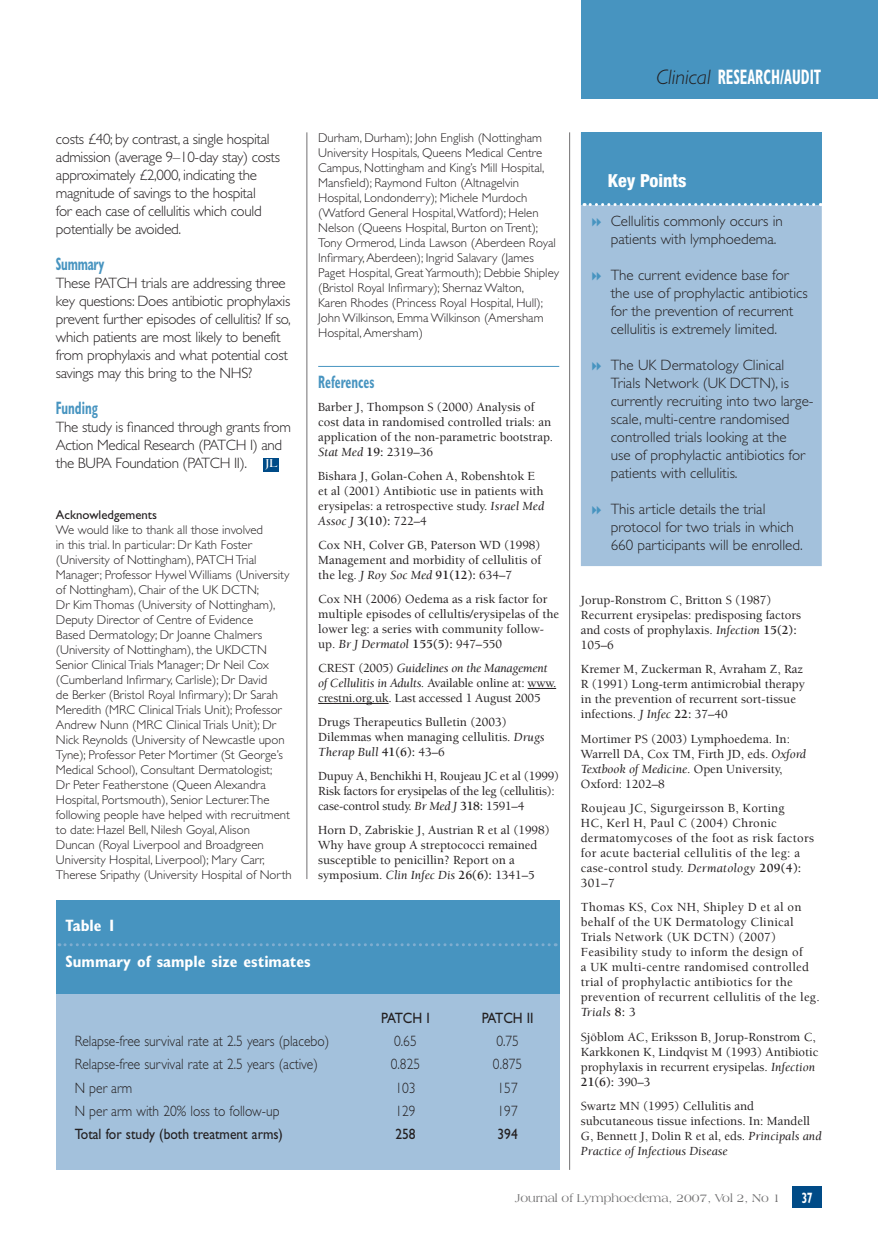
<style>
.page{position:relative;width:878px;height:1247px;background:#fff}
.page>*{position:absolute;margin:0;border:0;box-sizing:border-box;transform-origin:0 0}
.t1{font:700 condensed 21px "Gill Sans";color:#fff;scale:.7 1}
.t2{font:700 condensed 18px "Gill Sans";color:#4794c0;scale:.7 1}
.t3{font:800 condensed 18px "Helvetica Neue";color:#fff}
.t4{font:700 condensed 18px "Gill Sans";letter-spacing:-.02em;color:#4794c0;scale:.7 1}
.t5{font:700 condensed 16.5px/36px "Gill Sans";color:#fff}
.t6{font:300 15px/18px "Gill Sans";letter-spacing:-.02em;color:#231f20}
.t7{font:300 15px/18px "Gill Sans";color:#231f20}
.t8{font:300 15px "Gill Sans";color:#231f20;scale:.9 1}
.t9{font:15px "Gill Sans";color:#231f20;scale:.9 1}
.t10{font:700 condensed 15px "Gill Sans";color:#fff;scale:.7 1}
.t11{font:500 12.75px/15px "Berkeley";color:#231f20}
.t12{font:300 12.75px/15px "Gill Sans";color:#231f20}
.t13{font:500 12.75px/15px "Berkeley";letter-spacing:.02em;color:#231f20}
.t14{font:500 12.75px/15px "Berkeley";letter-spacing:-.02em;color:#231f20}
.t15{font:12.75px "Gill Sans";color:#231f20}
.t16{font:12px "Americana BT";color:#727172}
.t17{font:700 10.5px "Trajan Pro";color:#fff}
.s1{font-weight:300;font-style:italic;font-stretch:normal;color:#231f20}
.s2{font-weight:400;font-style:italic}
.s3{font-weight:700}
.s4{font-family:"Americana BT";font-size:12.15px}
</style>
<div class="page">
<hr style="left:306px;top:132px;width:1px;height:747px;background:#727172">
<hr style="left:569px;top:132px;width:1px;height:1038px;background:#727172">
<hr style="left:318px;top:366px;width:241px;height:1px;background:#4794c0">
<svg style="left:527px;top:688px;width:29px;height:1px"></svg>
<hr style="left:318px;top:703px;width:70px;height:1px;background:#231f20">
<div style="left:580px;top:0;width:297px;height:98px;background:#4794c0"></div>
<div style="left:791px;top:1187px;width:30px;height:21px;background:#004b87"></div>
<div style="left:56px;top:993px;width:503px;height:177px;background:#a3c1dc"></div>
<div style="left:56px;top:900px;width:503px;height:94px;background:#4794c0"></div>
<svg style="left:59px;top:943px;width:497px;height:3px"></svg>
<div style="left:263px;top:458px;width:16px;height:14px;background:#004b87"></div>
<div style="left:581px;top:133px;width:239px;height:432px;background:#a3c1dc"></div>
<div style="left:580px;top:132px;width:241px;height:434px;border:2px solid #a3c1dc"></div>
<div style="left:580px;top:132px;width:241px;height:73px;background:#4794c0"></div>
<svg style="left:583px;top:203px;width:237px;height:3px"></svg>
<h1 class="t1" style="left:656px;top:65px;width:237px"><span class="s1">Clinical</span> RESEARCH/AUDIT</h1>
<p class="t12" style="left:318px;top:130px;width:242px">Durham, Durham); John English (Nottingham University Hospitals, Queens Medical Centre Campus, Nottingham and King’s Mill Hospital, Mansfield); Raymond Fulton (Altnagelvin Hospital, Londonderry); Michele Murdoch (Watford General Hospital, Watford); Helen Nelson (Queens Hospital, Burton on Trent); Tony Ormerod, Linda Lawson (Aberdeen Royal Infirmary, Aberdeen); Ingrid Salavary (James Paget Hospital, Great Yarmouth); Debbie Shipley (Bristol Royal Infirmary); Shernaz Walton,<br>Karen Rhodes (Princess Royal Hospital, Hull); John Wilkinson, Emma Wilkinson (Amersham Hospital, Amersham)</p>
<h2 class="t2" style="left:318px;top:371px;width:82px">References</h2>
<p class="t11" style="left:318px;top:400px;width:236px">Barber J, Thompson S (2000) Analysis of cost data in randomised controlled trials: an application of the non-parametric bootstrap.<br><span class="s2">Stat Med</span> <span class="s3">19:</span> 2319–36</p>
<p class="t11" style="left:318px;top:469px;width:227px">Bishara J, Golan-Cohen A, Robenshtok E et al (2001) Antibiotic use in patients with erysipelas: a retrospective study. <span class="s2">Israel Med Assoc J</span> <span class="s3">3(10):</span> 722–4</p>
<p class="t11" style="left:318px;top:538px;width:224px;text-align:justify">Cox NH, Colver GB, Paterson WD (1998)<br>Management and morbidity of cellulitis of the leg. <span class="s2">J Roy Soc Med</span> <span class="s3">91(12):</span> 634–7</p>
<p class="t11" style="left:318px;top:592px;width:242px">Cox NH (2006) Oedema as a risk factor for multiple episodes of cellultis/erysipelas of the lower leg: a series with community follow&shy;up. <span class="s2">Br J Dermatol</span> <span class="s3">155(5):</span> 947–550</p>
<p class="t11" style="left:318px;top:661px;width:239px">CREST (2005) <span class="s2">Guidelines on the Management of Cellulitis in Adults.</span> Available online at: www. crestni.org.uk. Last accessed 1 August 2005</p>
<p class="t11" style="left:318px;top:715px;width:228px">Drugs Therapeutics Bulletin (2003)<br>Dilemmas when managing cellulitis. <span class="s2">Drugs<br>Therap Bull</span> <span class="s3">41(6):</span> 43–6</p>
<p class="t14" style="left:318px;top:769px;width:242px">Dupuy A, Benchikhi H, Roujeau JC et al (1999)<br>Risk factors for erysipelas of the leg (cellulitis): case-control study. <span class="s2">Br Med J</span> <span class="s3">318:</span> 1591–4</p>
<p class="t11" style="left:318px;top:823px;width:233px">Horn D, Zabriskie J, Austrian R et al (1998)<br>Why have group A streptococci remained susceptible to penicillin? Report on a symposium. <span class="s2">Clin Infec Dis</span> <span class="s3">26(6):</span> 1341–5</p>
<p class="t6" style="left:56px;top:130px;width:225px">costs £40; by contrast, a single hospital admission (average 9–10-day stay) costs approximately £2,000, indicating the magnitude of savings to the hospital<br>for each case of cellulitis which could potentially be avoided.</p>
<h2 class="t4" style="left:56px;top:253px;width:71px">Summary</h2>
<p class="t6" style="left:56px;top:274px;width:236px">These PATCH trials are addressing three key questions: Does antibiotic prophylaxis prevent further episodes of cellulitis? If so, which patients are most likely to benefit from prophylaxis and what potential cost savings may this bring to the NHS?</p>
<h2 class="t2" style="left:56px;top:397px;width:61px">Funding</h2>
<p class="t6" style="left:56px;top:418px;width:236px">The study is financed through grants from<br>Action Medical Research (PATCH I) and the BUPA Foundation (PATCH II).</p>
<p class="t15" style="left:56px;top:507px;width:103px">Acknowledgements</p>
<p class="t12" style="left:56px;top:522px;width:237px">We would like to thank all those involved<br>in this trial. In particular: Dr Kath Foster (University of Nottingham), PATCH Trial Manager; Professor Hywel Williams (University of Nottingham), Chair of the UK DCTN;<br>Dr Kim Thomas (University of Nottingham), Deputy Director of Centre of Evidence<br>Based Dermatology; Dr Joanne Chalmers (University of Nottingham), the UKDCTN Senior Clinical Trials Manager; Dr Neil Cox (Cumberland Infirmary, Carlisle); Dr David<br>de Berker (Bristol Royal Infirmary); Dr Sarah Meredith (MRC Clinical Trials Unit); Professor Andrew Nunn (MRC Clinical Trials Unit); Dr Nick Reynolds (University of Newcastle upon Tyne); Professor Peter Mortimer (St George’s Medical School), Consultant Dermatologist;<br>Dr Peter Featherstone (Queen Alexandra Hospital, Portsmouth), Senior Lecturer.The following people have helped with recruitment to date: Hazel Bell, Nilesh Goyal, Alison Duncan (Royal Liverpool and Broadgreen University Hospital, Liverpool); Mary Carr, Therese Sripathy (University Hospital of North</p>
<h2 class="t3" style="left:607px;top:169px;width:80px">Key Points</h2>
<p class="t7" style="left:610px;top:212px;width:174px">Cellulitis commonly occurs in patients with lymphoedema.</p>
<p class="t7" style="left:610px;top:266px;width:198px">The current evidence base for the use of prophylactic antibiotics for the prevention of recurrent cellulitis is extremely limited.</p>
<p class="t7" style="left:610px;top:356px;width:204px">The UK Dermatology Clinical<br>Trials Network (UK DCTN), is currently recruiting into two large&shy;scale, multi-centre randomised controlled trials looking at the<br>use of prophylactic antibiotics for patients with cellulitis.</p>
<p class="t7" style="left:610px;top:500px;width:193px">This article details the trial protocol for two trials in which<br>660 participants will be enrolled.</p>
<p class="t17" style="left:265px;top:457px;width:14px">J<span class="s4">L</span></p>
<p class="t11" style="left:580px;top:593px;width:222px">Jorup-Ronstrom C, Britton S (1987)<br>Recurrent erysipelas: predisposing factors and costs of prophylaxis. <span class="s2">Infection</span> <span class="s3">15(2):<br></span>105–6</p>
<p class="t11" style="left:580px;top:662px;width:225px">Kremer M, Zuckerman R, Avraham Z, Raz R (1991) Long-term antimicrobial therapy in the prevention of recurrent sort-tissue infections. <span class="s2">J Infec</span> <span class="s3">22:</span> 37–40</p>
<p class="t11" style="left:580px;top:731px;width:226px">Mortimer PS (2003) Lymphoedema. In:<br>Warrell DA, Cox TM, Firth JD, eds. <span class="s2">Oxford Textbook of Medicine</span>. Open University, Oxford: 1202–8</p>
<p class="t13" style="left:580px;top:801px;width:234px">Roujeau JC, Sigurgeirsson B, Korting<br>HC, Kerl H, Paul C (2004) Chronic dermatomycoses of the foot as risk factors for acute bacterial cellulitis of the leg: a case-control study. <span class="s2">Dermatology</span> <span class="s3">209(4):<br></span>301–7</p>
<p class="t13" style="left:580px;top:900px;width:240px">Thomas KS, Cox NH, Shipley D et al on behalf of the UK Dermatology Clinical Trials Network (UK DCTN) (2007)<br>Feasibility study to inform the design of<br>a UK multi-centre randomised controlled trial of prophylactic antibiotics for the prevention of recurrent cellulitis of the leg.<br><span class="s2">Trials</span> <span class="s3">8:</span> 3</p>
<p class="t11" style="left:580px;top:1029px;width:239px">Sjöblom AC, Eriksson B, Jorup-Ronstrom C, Karkkonen K, Lindqvist M (1993) Antibiotic prophylaxis in recurrent erysipelas. <span class="s2">Infection </span><span class="s3">21(6):</span> 390–3</p>
<p class="t11" style="left:580px;top:1099px;width:242px">Swartz MN (1995) Cellulitis and subcutaneous tissue infections. In: Mandell G, Bennett J, Dolin R et al, eds. <span class="s2">Principals and Practice of Infectious Disease</span></p>
<p class="t16" style="left:515px;top:1191px;width:267px">Journal of Lymphoedema, 2007, Vol 2, No 1</p>
<p class="t10" style="left:801px;top:1189px;width:17px">37</p>
<p class="t5" style="left:65px;top:907px;width:246px">Table 1<br>Summary of sample size estimates</p>
<p class="t9" style="left:381px;top:1009px;width:55px">PATCH I</p>
<p class="t9" style="left:481px;top:1009px;width:59px">PATCH II</p>
<p class="t8" style="left:75px;top:1033px;width:284px">Relapse-free survival rate at 2.5 years (placebo)</p>
<p class="t8" style="left:394px;top:1033px;width:27px">0.65</p>
<p class="t8" style="left:496px;top:1033px;width:27px">0.75</p>
<p class="t8" style="left:75px;top:1056px;width:271px">Relapse-free survival rate at 2.5 years (active)</p>
<p class="t8" style="left:390px;top:1056px;width:34px">0.825</p>
<p class="t8" style="left:492px;top:1056px;width:34px">0.875</p>
<p class="t8" style="left:75px;top:1079px;width:65px">N per arm</p>
<p class="t8" style="left:395px;top:1079px;width:24px">103</p>
<p class="t8" style="left:497px;top:1079px;width:24px">157</p>
<p class="t8" style="left:75px;top:1102px;width:229px">N per arm with 20% loss to follow-up</p>
<p class="t8" style="left:395px;top:1102px;width:24px">129</p>
<p class="t8" style="left:497px;top:1102px;width:24px">197</p>
<p class="t9" style="left:75px;top:1125px;width:233px">Total for study (both treatment arms)</p>
<p class="t9" style="left:395px;top:1125px;width:24px">258</p>
<p class="t9" style="left:497px;top:1125px;width:24px">394</p>
</div>
